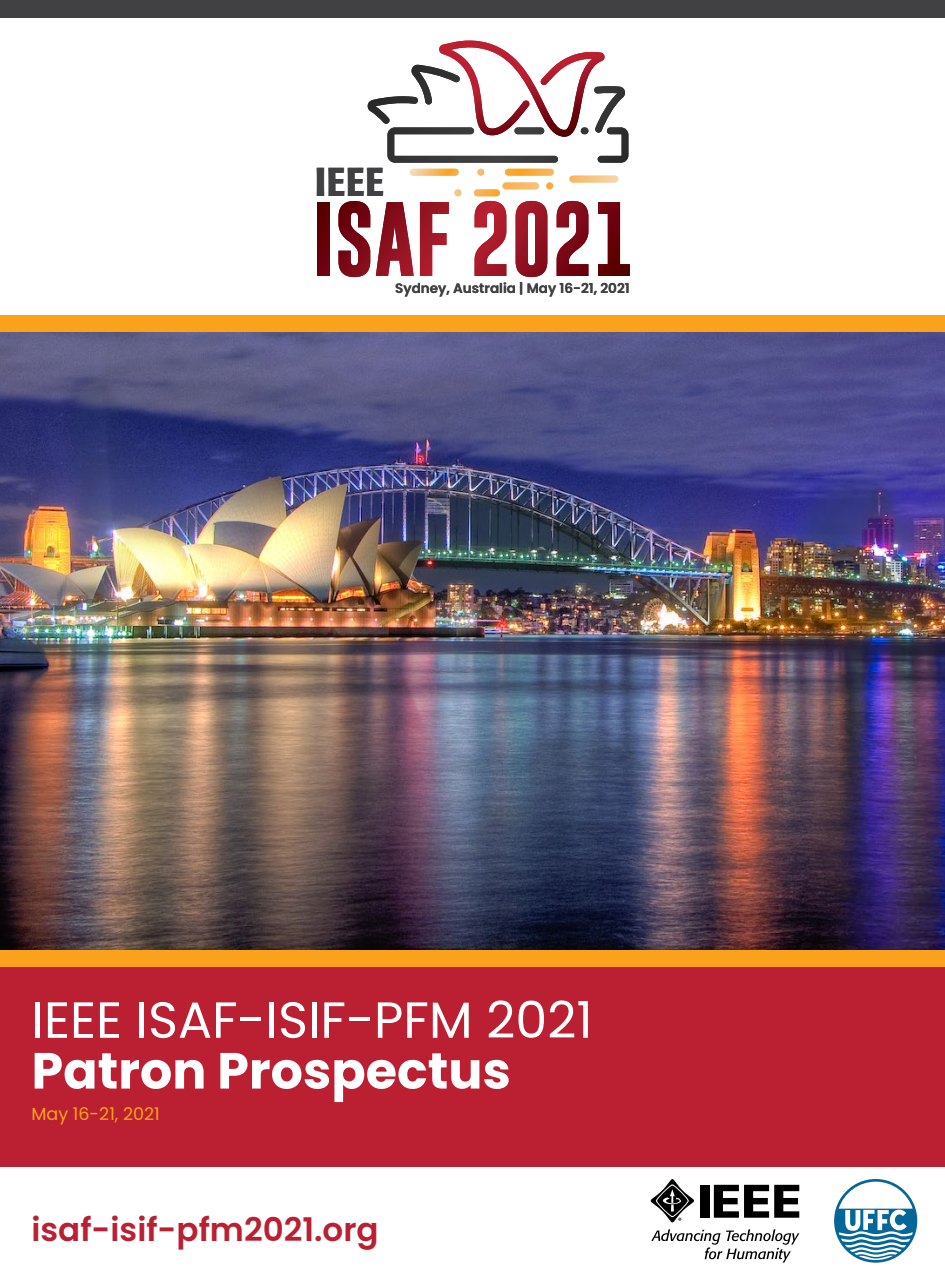
<style>
.page{position:relative;width:945px;height:1276px;background:#fff}
.page>*{position:absolute;margin:0;border:0;box-sizing:border-box;transform-origin:0 0}
.t1{font:50.75px "Poppins";color:#fff}
.t2{font:700 50.75px "Poppins";color:#fff}
.t3{font:500 condensed 40.07px "Formata";color:#414042}
.t4{font:600 32.55px "Poppins";color:#ba2031}
.t5{font:17.5px "Poppins";color:#faa21b}
.t6{font:600 13.65px "Poppins";color:#414042}
</style>
<div class="page">
<img style="left:0;top:332px;width:945px;height:618px">
<div style="left:0;top:966px;width:945px;height:310px;background:#ba2031"></div>
<div style="left:0;top:1167px;width:945px;height:109px;background:#fff"></div>
<svg style="left:651px;top:1179px;width:149px;height:83px"></svg>
<div style="left:0;top:0;width:945px;height:17px;background:#414042"></div>
<div style="left:0;top:315px;width:945px;height:17px;background:#faa21b"></div>
<div style="left:0;top:950px;width:945px;height:16px;background:#faa21b"></div>
<svg style="left:834px;top:1179px;width:83px;height:83px"></svg>
<svg style="left:317px;top:202px;width:12px;height:74px"></svg>
<svg style="left:376px;top:202px;width:38px;height:74px"></svg>
<svg style="left:420px;top:202px;width:29px;height:74px"></svg>
<svg style="left:475px;top:201px;width:31px;height:75px"></svg>
<svg style="left:516px;top:201px;width:31px;height:76px"></svg>
<svg style="left:557px;top:201px;width:31px;height:75px"></svg>
<svg style="left:598px;top:202px;width:32px;height:74px"></svg>
<svg style="left:338px;top:201px;width:32px;height:76px"></svg>
<svg style="left:569px;top:176px;width:49px;height:6px"></svg>
<svg style="left:474px;top:189px;width:26px;height:7px"></svg>
<svg style="left:505px;top:169px;width:49px;height:7px"></svg>
<svg style="left:410px;top:169px;width:49px;height:7px"></svg>
<svg style="left:477px;top:169px;width:7px;height:7px"></svg>
<svg style="left:454px;top:189px;width:7px;height:7px"></svg>
<svg style="left:546px;top:182px;width:7px;height:7px"></svg>
<svg style="left:503px;top:183px;width:36px;height:6px"></svg>
<svg style="left:367px;top:41px;width:261px;height:122px"></svg>
<h2 class="t3" style="left:315px;top:158px;width:70px">IEEE</h2>
<p class="t6" style="left:395px;top:281px;width:236px">Sydney, Australia | May 16-21, 2021</p>
<h1 class="t1" style="left:32px;top:990px;width:563px">IEEE ISAF-ISIF-PFM 2021</h1>
<h1 class="t2" style="left:32px;top:1041px;width:481px">Patron Prospectus</h1>
<p class="t5" style="left:32px;top:1103px;width:130px">May 16-21, 2021</p>
<h3 class="t4" style="left:32px;top:1211px;width:349px">isaf-isif-pfm2021.org</h3>
</div>
